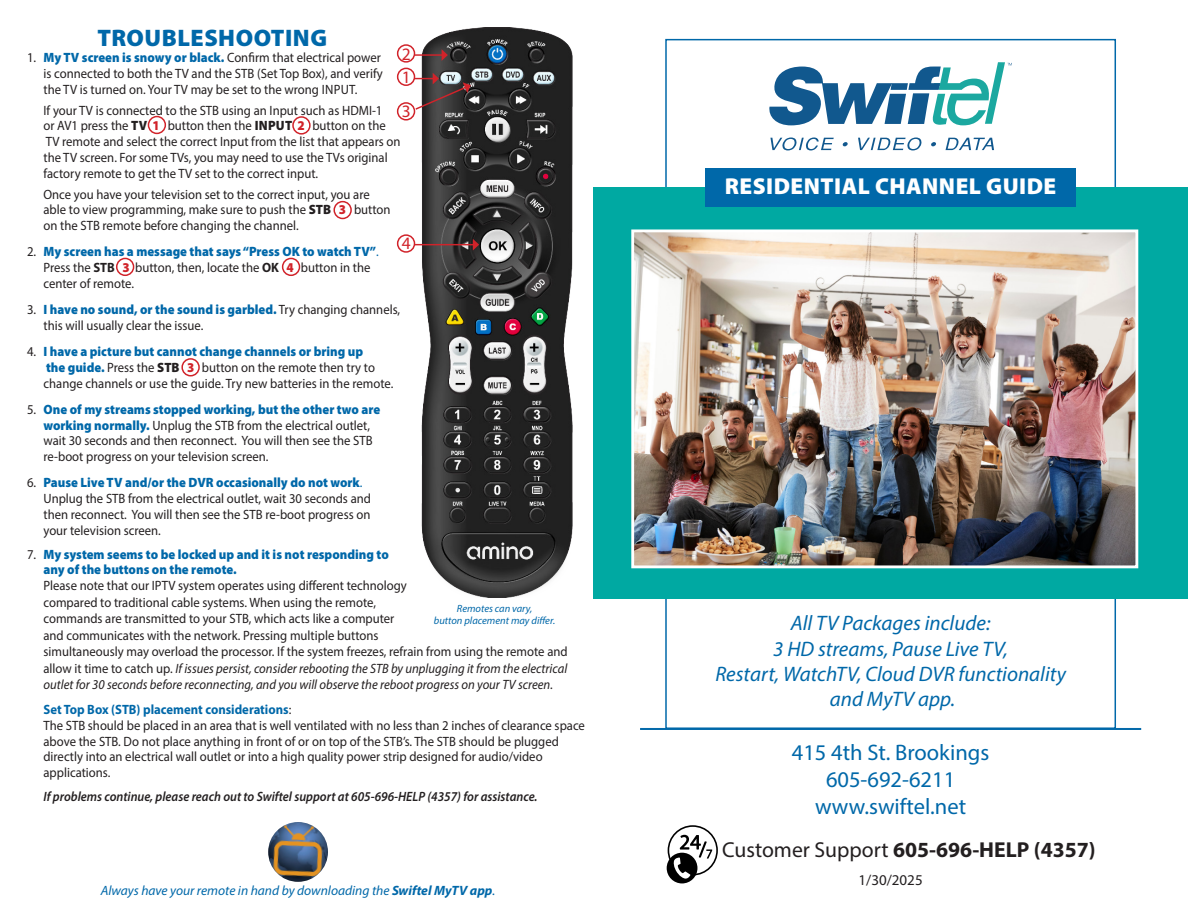
<style>
.page{position:relative;width:1188px;height:918px;background:#fff}
.page>*{position:absolute;margin:0;border:0;box-sizing:border-box;transform-origin:0 0}
.t1{font:900 24px "Myriad Pro";letter-spacing:.02em;color:#0068a9}
.t2{font:900 23.1px "Myriad Pro";letter-spacing:.02em;color:#fff}
.t3{font:22.5px "Myriad Pro";color:#0068a9}
.t4{font:700 21.6px "Myriad Pro";color:#231f20}
.t5{font:italic 21px "Myriad Pro";color:#0068a9}
.t6{font:17.4px "Myriad Pro";color:#d1232a}
.t7{font:15px "Myriad Pro";color:#231f20}
.t8{font:13.5px "Myriad Pro";color:#231f20;scale:.94 1}
.t9{font:900 13.5px "Myriad Pro";color:#0068a9;scale:.94 1}
.t10{font:italic 13.5px "Myriad Pro";color:#231f20;scale:.94 1}
.t11{font:italic 600 13.5px "Myriad Pro";color:#231f20;scale:.93 1}
.t12{font:italic 13.5px "Myriad Pro";color:#0068a9}
.t13{font:700 13.5px "Myriad Pro";color:#0068a9;scale:.94 1}
.t14{font:italic 10.5px "Myriad Pro";color:#0068a9}
.s1{font-weight:900;color:#0068a9}
.s2{font-weight:900}
.s3{font-weight:900;color:#d1232a}
.s4{font-weight:400;color:#231f20}
.s5{font-weight:400}
.s6{font-weight:700}
.s7{font-style:normal}
</style>
<div class="page">
<div style="left:593px;top:188px;width:595px;height:411px;background:#00a9a2"></div>
<svg style="left:769px;top:62px;width:243px;height:63px"></svg>
<svg style="left:770px;top:137px;width:64px;height:14px"></svg>
<svg style="left:842px;top:142px;width:6px;height:4px"></svg>
<svg style="left:858px;top:137px;width:64px;height:13px"></svg>
<svg style="left:931px;top:142px;width:5px;height:4px"></svg>
<svg style="left:946px;top:138px;width:48px;height:12px"></svg>
<hr style="left:640px;top:728px;width:501px;height:1px;background:#0068a9">
<hr style="left:640px;top:729px;width:501px;height:1px;background:#0068a9">
<img style="left:268px;top:822px;width:60px;height:60px;border-radius:30px">
<div style="left:705px;top:168px;width:371px;height:38px;background:#0068a9"></div>
<img style="left:635px;top:233px;width:499px;height:331px">
<div style="left:631px;top:229px;width:507px;height:339px;border:3px solid #fff"></div>
<div style="left:668px;top:825px;width:50px;height:51px;border:2px solid #000;border-radius:50%"></div>
<svg style="left:667px;top:835px;width:45px;height:48px"></svg>
<img style="left:418px;top:27px;width:155px;height:571px">
<hr style="left:415px;top:54px;width:27px;height:2px;background:#d1232a">
<svg style="left:442px;top:49px;width:6px;height:12px"></svg>
<hr style="left:415px;top:244px;width:59px;height:1px;background:#d1232a">
<svg style="left:473px;top:239px;width:6px;height:12px"></svg>
<svg style="left:414px;top:73px;width:57px;height:38px;background:#6a5d5f"></svg>
<div style="left:148px;top:116px;width:18px;height:18px;border:2px solid #d1232a;border-radius:50%"></div>
<div style="left:292px;top:116px;width:19px;height:19px;border:2px solid #d1232a;border-radius:50%"></div>
<div style="left:333px;top:201px;width:19px;height:18px;border:2px solid #d1232a;border-radius:50%"></div>
<div style="left:116px;top:258px;width:18px;height:18px;border:2px solid #d1232a;border-radius:50%"></div>
<div style="left:282px;top:258px;width:18px;height:18px;border:2px solid #d1232a;border-radius:50%"></div>
<div style="left:181px;top:358px;width:19px;height:18px;border:2px solid #d1232a;border-radius:50%"></div>
<div style="left:397px;top:44px;width:18px;height:19px;border:2px solid #d1232a;border-radius:50%"></div>
<div style="left:397px;top:68px;width:18px;height:18px;border:2px solid #d1232a;border-radius:50%"></div>
<div style="left:397px;top:102px;width:18px;height:19px;border:2px solid #d1232a;border-radius:50%"></div>
<div style="left:397px;top:234px;width:18px;height:19px;border:2px solid #d1232a;border-radius:50%"></div>
<p class="t1" style="left:97px;top:22px;width:231px">TROUBLESHOOTING</p>
<p class="t6" style="left:402px;top:43px;width:10px">2</p>
<p class="t8" style="left:27px;top:49px;width:378px">1. <span class="s1">My TV screen is snowy or black.</span> Confirm that electrical power</p>
<p class="t8" style="left:43px;top:65px;width:362px">is connected to both the TV and the STB (Set Top Box), and verify</p>
<p class="t8" style="left:43px;top:81px;width:336px">the TV is turned on. Your TV may be set to the wrong INPUT.</p>
<p class="t8" style="left:43px;top:102px;width:362px">If your TV is connected to the STB using an Input such as HDMI-1</p>
<p class="t8" style="left:43px;top:117px;width:366px">or AV1 press the <span class="s2">TV</span> <span class="s3">1</span> button then the <span class="s2">INPUT</span> <span class="s3">2</span> button on the</p>
<p class="t8" style="left:46px;top:133px;width:379px">TV remote and select the correct Input from the list that appears on</p>
<p class="t8" style="left:43px;top:149px;width:368px">the TV screen. For some TVs, you may need to use the TVs original</p>
<p class="t8" style="left:43px;top:165px;width:294px">factory remote to get the TV set to the correct input.</p>
<p class="t8" style="left:43px;top:186px;width:349px">Once you have your television set to the correct input, you are</p>
<p class="t8" style="left:43px;top:201px;width:371px">able to view programming, make sure to push the <span class="s2">STB</span> <span class="s3">3</span> button</p>
<p class="t8" style="left:43px;top:217px;width:273px">on the STB remote before changing the channel.</p>
<p class="t9" style="left:27px;top:243px;width:376px"><span class="s4">2.</span> My screen has a message that says “Press OK to watch TV”<span class="s5">.</span></p>
<p class="t8" style="left:43px;top:259px;width:349px">Press the <span class="s6">STB</span> <span class="s3">3</span> button, then, locate the <span class="s6">OK</span> <span class="s3">4</span> button in the</p>
<p class="t8" style="left:43px;top:275px;width:98px">center of remote.</p>
<p class="t9" style="left:27px;top:300px;width:399px"><span class="s4">3.</span> I have no sound, or the sound is garbled. <span class="s4">Try changing channels,</span></p>
<p class="t8" style="left:43px;top:317px;width:172px">this will usually clear the issue.</p>
<p class="t9" style="left:27px;top:342px;width:359px"><span class="s4">4.</span> I have a picture but cannot change channels or bring up</p>
<p class="t8" style="left:46px;top:359px;width:352px"><span class="s1">the guide.</span> Press the <span class="s2">STB</span> <span class="s3">3</span> button on the remote then try to</p>
<p class="t8" style="left:43px;top:375px;width:374px">change channels or use the guide. Try new batteries in the remote.</p>
<p class="t9" style="left:27px;top:400px;width:377px"><span class="s4">5.</span> One of my streams stopped working, but the other two are</p>
<p class="t8" style="left:43px;top:417px;width:349px"><span class="s1">working normally.</span> Unplug the STB from the electrical outlet,</p>
<p class="t8" style="left:43px;top:432px;width:352px">wait 30 seconds and then reconnect. You will then see the STB</p>
<p class="t8" style="left:43px;top:448px;width:241px">re-boot progress on your television screen.</p>
<p class="t9" style="left:27px;top:474px;width:358px"><span class="s4">6.</span> Pause Live TV and/or the DVR occasionally do not work<span class="s5">.</span></p>
<p class="t8" style="left:43px;top:490px;width:350px">Unplug the STB from the electrical outlet, wait 30 seconds and</p>
<p class="t8" style="left:43px;top:506px;width:349px">then reconnect. You will then see the STB re-boot progress on</p>
<p class="t8" style="left:43px;top:522px;width:126px">your television screen.</p>
<p class="t9" style="left:27px;top:545px;width:386px"><span class="s4">7.</span> My system seems to be locked up and it is not responding to</p>
<p class="t9" style="left:43px;top:560px;width:207px">any of the buttons on the remote.</p>
<p class="t8" style="left:43px;top:578px;width:388px">Please note that our IPTV system operates using different technology</p>
<p class="t8" style="left:43px;top:594px;width:355px">compared to traditional cable systems. When using the remote,</p>
<p class="t8" style="left:43px;top:611px;width:375px">commands are transmitted to your STB, which acts like a computer</p>
<p class="t8" style="left:43px;top:627px;width:358px">and communicates with the network. Pressing multiple buttons</p>
<p class="t8" style="left:43px;top:644px;width:559px">simultaneously may overload the processor. If the system freezes, refrain from using the remote and</p>
<p class="t10" style="left:43px;top:660px;width:559px"><span class="s7">allow it time to catch up.</span> If issues persist, consider rebooting the STB by unplugging it from the electrical</p>
<p class="t10" style="left:43px;top:677px;width:544px">outlet for 30 seconds before reconnecting, and you will observe the reboot progress on your TV screen.</p>
<p class="t13" style="left:43px;top:701px;width:265px">Set Top Box (STB) placement considerations<span class="s4">:</span></p>
<p class="t8" style="left:43px;top:717px;width:578px">The STB should be placed in an area that is well ventilated with no less than 2 inches of clearance space</p>
<p class="t8" style="left:43px;top:733px;width:550px">above the STB. Do not place anything in front of or on top of the STB’s. The STB should be plugged</p>
<p class="t8" style="left:43px;top:749px;width:533px">directly into an electrical wall outlet or into a high quality power strip designed for audio/video</p>
<p class="t8" style="left:43px;top:764px;width:73px">applications.</p>
<p class="t6" style="left:402px;top:67px;width:10px">1</p>
<p class="t6" style="left:402px;top:101px;width:10px">3</p>
<p class="t6" style="left:402px;top:233px;width:10px">4</p>
<p class="t14" style="left:457px;top:602px;width:77px">Remotes can vary,</p>
<p class="t14" style="left:434px;top:614px;width:123px">button placement may differ.</p>
<p class="t11" style="left:44px;top:788px;width:533px">If problems continue, please reach out to Swiftel support at 605-696-HELP (4357) for assistance.</p>
<p class="t12" style="left:101px;top:882px;width:396px">Always have your remote in hand by downloading the <span class="s6">Swiftel MyTV app</span>.</p>
<p class="t2" style="left:725px;top:170px;width:333px">RESIDENTIAL CHANNEL GUIDE</p>
<p class="t5" style="left:791px;top:610px;width:201px">All TV Packages include:</p>
<p class="t5" style="left:773px;top:636px;width:236px">3 HD streams, Pause Live TV,</p>
<p class="t5" style="left:715px;top:661px;width:352px">Restart, WatchTV, Cloud DVR functionality</p>
<p class="t5" style="left:830px;top:686px;width:127px">and MyTV app.</p>
<p class="t3" style="left:792px;top:739px;width:199px">415 4th St. Brookings</p>
<p class="t3" style="left:826px;top:766px;width:131px">605-692-6211</p>
<p class="t3" style="left:815px;top:793px;width:153px">www.swiftel.net</p>
<p class="t4" style="left:722px;top:835px;width:375px"><span class="s5">Customer Support</span> 605-696-HELP (4357)</p>
<p class="t7" style="left:859px;top:871px;width:66px">1/30/2025</p>
</div>
